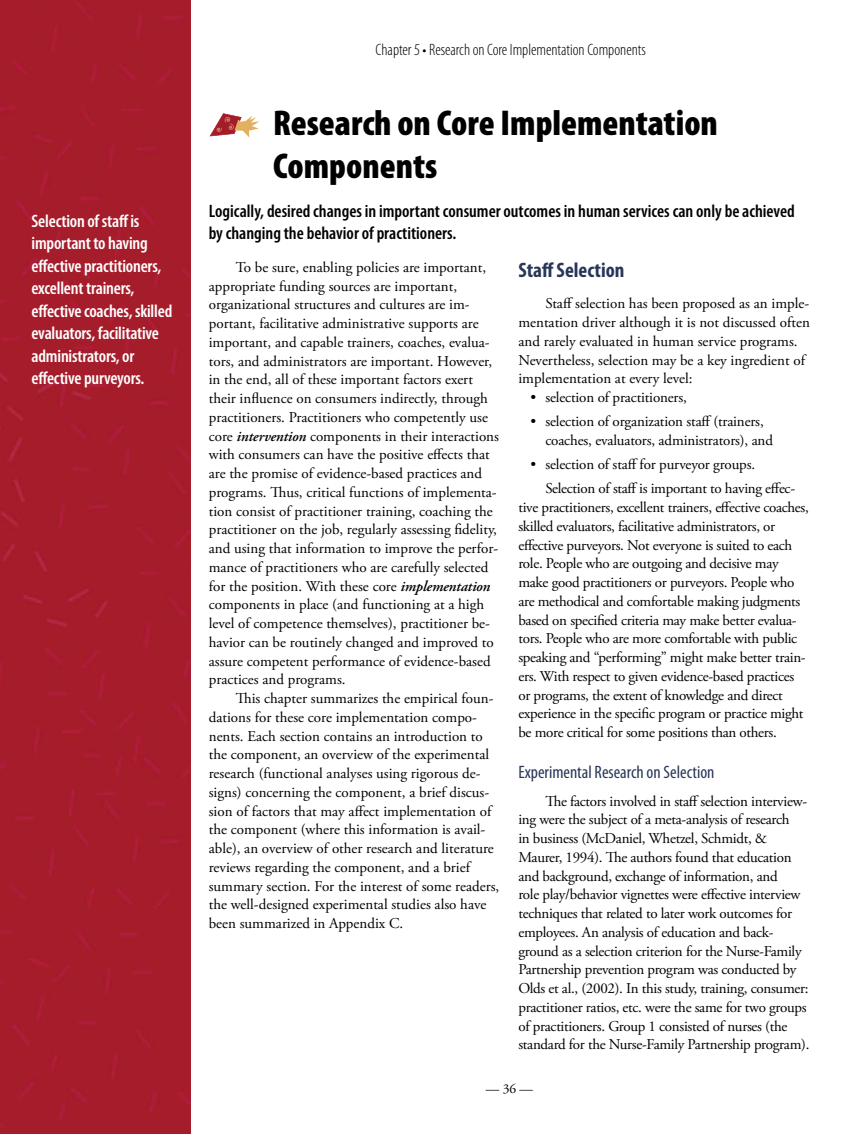
<style>
.page{position:relative;width:864px;height:1134px;background:#fff}
.page>*{position:absolute;margin:0;border:0;box-sizing:border-box;transform-origin:0 0}
.t1{font:900 condensed 36px/43.2px "Myriad Pro";color:#000}
.t2{font:700 condensed 21px "Myriad Pro";color:#283759}
.t3{font:600 condensed 18px/22.5px "Myriad Pro";letter-spacing:-.01em;color:#fff}
.t4{font:600 condensed 18px/22.5px "Myriad Pro";color:#000}
.t5{font:condensed 18px "Myriad Pro";color:#283759}
.t6{font:300 condensed 16.5px "Myriad Pro";color:#000}
.t7{font:15px/18.8px "Adobe Garamond Pro";color:#000}
.t8{font:15px/18.8px "Adobe Garamond Pro";letter-spacing:-.02em;color:#000}
.t9{font:13.5px "Adobe Garamond Pro";color:#000}
.s1{font-weight:600;font-style:italic}
</style>
<div class="page">
<div style="left:0;top:0;width:191px;height:1134px;background:#a51d2b"></div>
<svg style="left:210px;top:113px;width:50px;height:25px"></svg>
<p class="t3" style="left:32px;top:210px;width:142px">Selection of staff is important to having effective practitioners, excellent trainers, effective coaches, skilled evaluators, facilitative administrators, or effective purveyors.</p>
<p class="t6" style="left:376px;top:41px;width:272px">Chapter 5 • Research on Core Implementation Components</p>
<h1 class="t1" style="left:273px;top:102px;width:446px">Research on Core Implementation<br>Components</h1>
<p class="t4" style="left:209px;top:200px;width:588px">Logically, desired changes in important consumer outcomes in human services can only be achieved by changing the behavior of practitioners.</p>
<p class="t7" style="left:209px;top:258px;width:292px;text-indent:27px">To be sure, enabling policies are important, appropriate funding sources are important, organizational structures and cultures are im&shy;portant, facilitative administrative supports are important, and capable trainers, coaches, evalua&shy;tors, and administrators are important. However, in the end, all of these important factors exert their influence on consumers indirectly, through practitioners. Practitioners who competently use core <span class="s1">intervention</span> components in their interactions with consumers can have the positive effects that are the promise of evidence-based practices and programs. Thus, critical functions of implementa&shy;tion consist of practitioner training, coaching the practitioner on the job, regularly assessing fidelity, and using that information to improve the perfor&shy;mance of practitioners who are carefully selected for the position. With these core <span class="s1">implementation </span>components in place (and functioning at a high level of competence themselves), practitioner be&shy;havior can be routinely changed and improved to assure competent performance of evidence-based practices and programs.</p>
<p class="t7" style="left:209px;top:690px;width:292px;text-indent:27px">This chapter summarizes the empirical foun&shy;dations for these core implementation compo&shy;nents. Each section contains an introduction to the component, an overview of the experimental research (functional analyses using rigorous de&shy;signs) concerning the component, a brief discus&shy;sion of factors that may affect implementation of the component (where this information is avail&shy;able), an overview of other research and literature reviews regarding the component, and a brief summary section. For the interest of some readers, the well-designed experimental studies also have been summarized in Appendix C.</p>
<h2 class="t2" style="left:518px;top:258px;width:108px">Staff Selection</h2>
<p class="t7" style="left:518px;top:295px;width:293px;text-indent:27px">Staff selection has been proposed as an imple&shy;mentation driver although it is not discussed often and rarely evaluated in human service programs.<br>Nevertheless, selection may be a key ingredient of implementation at every level:</p>
<p class="t7" style="left:530px;top:389px;width:158px">• selection of practitioners,</p>
<p class="t7" style="left:545px;top:413px;width:229px;text-indent:-15px">• selection of organization staff (trainers, coaches, evaluators, administrators), and</p>
<p class="t8" style="left:545px;top:453px;width:251px;line-height:24.2px;text-indent:-15px">• selection of staff for purveyor groups.<br>Selection of staff is important to having effec-</p>
<p class="t8" style="left:518px;top:499px;width:292px">tive practitioners, excellent trainers, effective coaches, skilled evaluators, facilitative administrators, or effective purveyors. Not everyone is suited to each role. People who are outgoing and decisive may make good practitioners or purveyors. People who are methodical and comfortable making judgments based on specified criteria may make better evalua&shy;tors. People who are more comfortable with public speaking and “performing” might make better train&shy;ers. With respect to given evidence-based practices or programs, the extent of knowledge and direct experience in the specific program or practice might be more critical for some positions than others.</p>
<p class="t5" style="left:518px;top:763px;width:198px">Experimental Research on Selection</p>
<p class="t8" style="left:518px;top:792px;width:293px;text-indent:27px">The factors involved in staff selection interview&shy;ing were the subject of a meta-analysis of research<br>in business (McDaniel, Whetzel, Schmidt, &amp; Maurer, 1994). The authors found that education and background, exchange of information, and<br>role play/behavior vignettes were effective interview techniques that related to later work outcomes for employees. An analysis of education and back&shy;ground as a selection criterion for the Nurse-Family Partnership prevention program was conducted by Olds et al., (2002). In this study, training, consumer: practitioner ratios, etc. were the same for two groups of practitioners. Group 1 consisted of nurses (the standard for the Nurse-Family Partnership program).</p>
<p class="t9" style="left:486px;top:1080px;width:49px">— 36 —</p>
</div>
